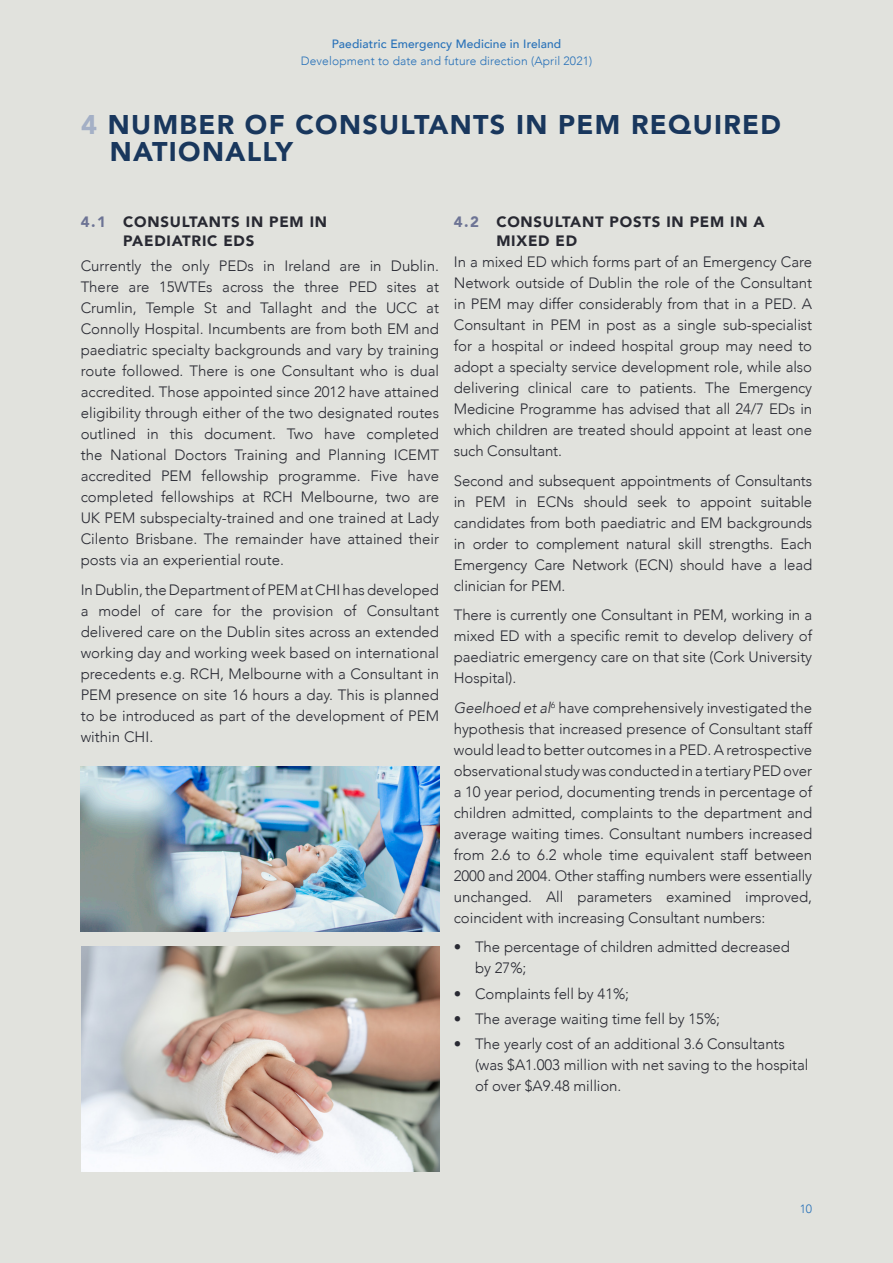
<style>
.page{position:relative;width:893px;height:1263px;background:#e1e2dd}
.page>*{position:absolute;margin:0;border:0;box-sizing:border-box;transform-origin:0 0}
.t1{font:900 27px/27px "Avenir";letter-spacing:.05em;color:#1d3f6c}
.t2{font:300 15px/21px "Avenir";letter-spacing:-.005em;color:#282932;text-align:justify}
.t3{font:900 15px/19.5px "Avenir";letter-spacing:.05em;color:#282932}
.t4{font:300 12px "Avenir";letter-spacing:.01em;color:#2670b8}
.t5{font:500 12px "Avenir";letter-spacing:.01em;color:#2670b8}
.s1{color:#bac6e4}
.s2{color:#6d7495}
.s3{font-style:italic}
</style>
<div class="page">
<img style="left:81px;top:947px;width:359px;height:224px">
<img style="left:81px;top:767px;width:358px;height:165px">
<p class="t5" style="left:332px;top:34px;width:231px">Paediatric Emergency Medicine in Ireland</p>
<p class="t4" style="left:301px;top:54px;width:293px">Development to date and future direction (April 2021)</p>
<h1 class="t1" style="left:110px;top:110px;width:673px;text-indent:-29px"><span class="s1">4</span> NUMBER OF CONSULTANTS IN PEM REQUIRED<br>NATIONALLY</h1>
<p class="t3" style="left:81px;top:211px;width:248px"><span class="s2">4.1</span> CONSULTANTS IN PEM IN</p>
<p class="t3" style="left:123px;top:231px;width:133px">PAEDIATRIC EDS</p>
<p class="t2" style="left:81px;top:256px;width:360px">Currently the only PEDs in Ireland are in Dublin.<br>There are 15WTEs across the three PED sites at Crumlin, Temple St and Tallaght and the UCC at Connolly Hospital. Incumbents are from both EM and paediatric specialty backgrounds and vary by training route followed. There is one Consultant who is dual accredited. Those appointed since 2012 have attained eligibility through either of the two designated routes outlined in this document. Two have completed the National Doctors Training and Planning ICEMT accredited PEM fellowship programme. Five have completed fellowships at RCH Melbourne, two are UK PEM subspecialty-trained and one trained at Lady Cilento Brisbane. The remainder have attained their posts via an experiential route.</p>
<p class="t2" style="left:81px;top:579px;width:360px">In Dublin, the Department of PEM at CHI has developed a model of care for the provision of Consultant delivered care on the Dublin sites across an extended working day and working week based on international precedents e.g. RCH, Melbourne with a Consultant in PEM presence on site 16 hours a day. This is planned to be introduced as part of the development of PEM within CHI.</p>
<p class="t3" style="left:496px;top:211px;width:270px;text-indent:-43px"><span class="s2">4.2</span> CONSULTANT POSTS IN PEM IN A<br>MIXED ED</p>
<p class="t2" style="left:454px;top:251px;width:360px">In a mixed ED which forms part of an Emergency Care Network outside of Dublin the role of the Consultant in PEM may differ considerably from that in a PED. A Consultant in PEM in post as a single sub-specialist for a hospital or indeed hospital group may need to adopt a specialty service development role, while also delivering clinical care to patients. The Emergency Medicine Programme has advised that all 24/7 EDs in which children are treated should appoint at least one such Consultant.</p>
<p class="t2" style="left:454px;top:470px;width:360px">Second and subsequent appointments of Consultants in PEM in ECNs should seek to appoint suitable candidates from both paediatric and EM backgrounds in order to complement natural skill strengths. Each Emergency Care Network (ECN) should have a lead clinician for PEM.</p>
<p class="t2" style="left:454px;top:604px;width:360px">There is currently one Consultant in PEM, working in a mixed ED with a specific remit to develop delivery of paediatric emergency care on that site (Cork University Hospital).</p>
<p class="t2" style="left:454px;top:697px;width:360px"><span class="s3">Geelhoed et al</span><sup>6</sup> have comprehensively investigated the hypothesis that increased presence of Consultant staff would lead to better outcomes in a PED. A retrospective observational study was conducted in a tertiary PED over a 10 year period, documenting trends in percentage of children admitted, complaints to the department and average waiting times. Consultant numbers increased from 2.6 to 6.2 whole time equivalent staff between 2000 and 2004. Other staffing numbers were essentially unchanged. All parameters examined improved, coincident with increasing Consultant numbers:</p>
<p class="t2" style="left:454px;top:937px;width:338px">• The percentage of children admitted decreased</p>
<p class="t2" style="left:475px;top:958px;width:53px">by 27%;</p>
<p class="t2" style="left:454px;top:983px;width:177px">• Complaints fell by 41%;</p>
<p class="t2" style="left:454px;top:1008px;width:268px">• The average waiting time fell by 15%;</p>
<p class="t2" style="left:475px;top:1033px;width:335px;text-align:left;text-indent:-21px">• The yearly cost of an additional 3.6 Consultants (was $A1.003 million with net saving to the hospital of over $A9.48 million.</p>
<p class="t4" style="left:800px;top:1202px;width:14px">10</p>
</div>
